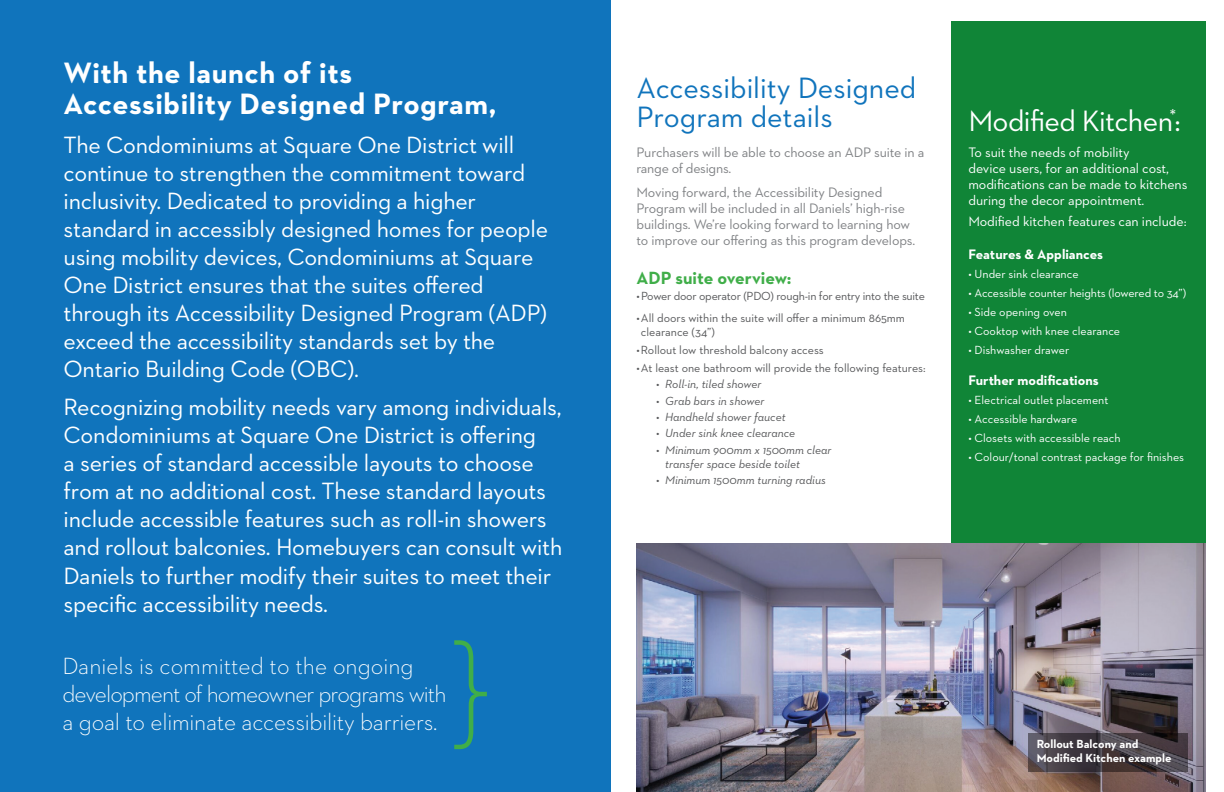
<style>
.page{position:relative;width:1224px;height:792px;background:#fff}
.page>*{position:absolute;margin:0;border:0;box-sizing:border-box;transform-origin:0 0}
.t1{font:300 128.1px "Neutraface 2 Text";color:#40ae49;scale:.91 1}
.t2{font:700 30px/31px "Neutraface 2 Text";letter-spacing:.02em;color:#fff}
.t3{font:30px/29px "Neutraface 2 Text";color:#1074bc}
.t4{font:30px "Neutraface 2 Text";letter-spacing:-.02em;color:#fff}
.t5{font:24px/28px "Neutraface 2 Text";letter-spacing:-.01em;color:#fff}
.t6{font:300 23.9px/27.8px "Neutraface 2 Text";letter-spacing:-.01em;color:#fff}
.t7{font:700 18px "Neutraface 2 Text";color:#40ae49}
.t8{font:14px/16px "Neutraface 2 Text";letter-spacing:-.01em;color:#808285}
.t9{font:14px/16px "Neutraface 2 Text";letter-spacing:-.005em;color:#fff}
.t10{font:700 14px "Neutraface 2 Text";color:#fff}
.t11{font:12px "Neutraface 2 Text";color:#fff}
.t12{font:italic 12px/14px "Neutraface 2 Text";color:#57585a}
.t13{font:12px/14px "Neutraface 2 Text";color:#57585a}
.t14{font:12px "Neutraface 2 Text";letter-spacing:-.02em;color:#57585a}
.t15{font:700 12px/14px "Neutraface 2 Text";color:#fff}
</style>
<div class="page">
<div style="left:0;top:0;width:610px;height:792px;background:#1074bc"></div>
<div style="left:952px;top:21px;width:254px;height:753px;background:#108537"></div>
<img style="left:636px;top:544px;width:570px;height:248px">
<svg style="left:1028px;top:733px;width:160px;height:39px;background:#473f45"></svg>
<p class="t2" style="left:64px;top:57px;width:434px">With the launch of its<br>Accessibility Designed Program,</p>
<p class="t5" style="left:64px;top:131px;width:486px">The Condominiums at Square One District will continue to strengthen the commitment toward inclusivity. Dedicated to providing a higher standard in accessibly designed homes for people using mobility devices, Condominiums at Square One District ensures that the suites offered through its Accessibility Designed Program (ADP) exceed the accessibility standards set by the Ontario Building Code (OBC).</p>
<p class="t5" style="left:64px;top:393px;width:500px">Recognizing mobility needs vary among individuals, Condominiums at Square One District is offering<br>a series of standard accessible layouts to choose from at no additional cost. These standard layouts include accessible features such as roll-in showers and rollout balconies. Homebuyers can consult with Daniels to further modify their suites to meet their specific accessibility needs.</p>
<p class="t6" style="left:62px;top:652px;width:386px">Daniels is committed to the ongoing development of homeowner programs with a goal to eliminate accessibility barriers.</p>
<h1 class="t1" style="left:450px;top:610px;width:46px">}</h1>
<p class="t3" style="left:636px;top:72px;width:281px">Accessibility Designed<br>Program details</p>
<p class="t8" style="left:636px;top:144px;width:289px">Purchasers will be able to choose an ADP suite in a range of designs.</p>
<p class="t8" style="left:636px;top:184px;width:280px">Moving forward, the Accessibility Designed Program will be included in all Daniels’ high-rise buildings. We’re looking forward to learning how to improve our offering as this program develops.</p>
<p class="t7" style="left:636px;top:266px;width:157px">ADP suite overview:</p>
<p class="t14" style="left:636px;top:288px;width:290px">•Power door operator (PDO) rough-in for entry into the suite</p>
<p class="t13" style="left:641px;top:311px;width:266px;text-indent:-4px">•All doors within the suite will offer a minimum 865mm clearance (34”)</p>
<p class="t13" style="left:636px;top:343px;width:189px">•Rollout low threshold balcony access</p>
<p class="t13" style="left:636px;top:361px;width:291px">•At least one bathroom will provide the following features:</p>
<p class="t12" style="left:656px;top:377px;width:107px">• Roll-in, tiled shower</p>
<p class="t12" style="left:656px;top:393px;width:110px">• Grab bars in shower</p>
<p class="t12" style="left:656px;top:410px;width:131px">• Handheld shower faucet</p>
<p class="t12" style="left:656px;top:426px;width:141px">• Under sink knee clearance</p>
<p class="t12" style="left:665px;top:443px;width:168px;text-indent:-9px">• Minimum 900mm x 1500mm clear transfer space beside toilet</p>
<p class="t12" style="left:656px;top:473px;width:171px">• Minimum 1500mm turning radius</p>
<p class="t4" style="left:968px;top:103px;width:214px">Modified Kitchen<sup>*</sup>:</p>
<p class="t9" style="left:968px;top:144px;width:221px">To suit the needs of mobility<br>device users, for an additional cost, modifications can be made to kitchens during the decor appointment.</p>
<p class="t9" style="left:968px;top:213px;width:220px">Modified kitchen features can include:</p>
<p class="t10" style="left:968px;top:246px;width:136px">Features &amp; Appliances</p>
<p class="t11" style="left:968px;top:267px;width:112px">• Under sink clearance</p>
<p class="t11" style="left:968px;top:286px;width:219px">• Accessible counter heights (lowered to 34”)</p>
<p class="t11" style="left:968px;top:305px;width:100px">• Side opening oven</p>
<p class="t11" style="left:968px;top:324px;width:153px">• Cooktop with knee clearance</p>
<p class="t11" style="left:968px;top:343px;width:102px">• Dishwasher drawer</p>
<p class="t10" style="left:968px;top:371px;width:132px">Further modifications</p>
<p class="t11" style="left:968px;top:392px;width:142px">• Electrical outlet placement</p>
<p class="t11" style="left:968px;top:411px;width:110px">• Accessible hardware</p>
<p class="t11" style="left:968px;top:430px;width:154px">• Closets with accessible reach</p>
<p class="t11" style="left:968px;top:449px;width:217px">• Colour/tonal contrast package for finishes</p>
<p class="t15" style="left:1037px;top:737px;width:136px">Rollout Balcony and<br>Modified Kitchen example</p>
</div>
